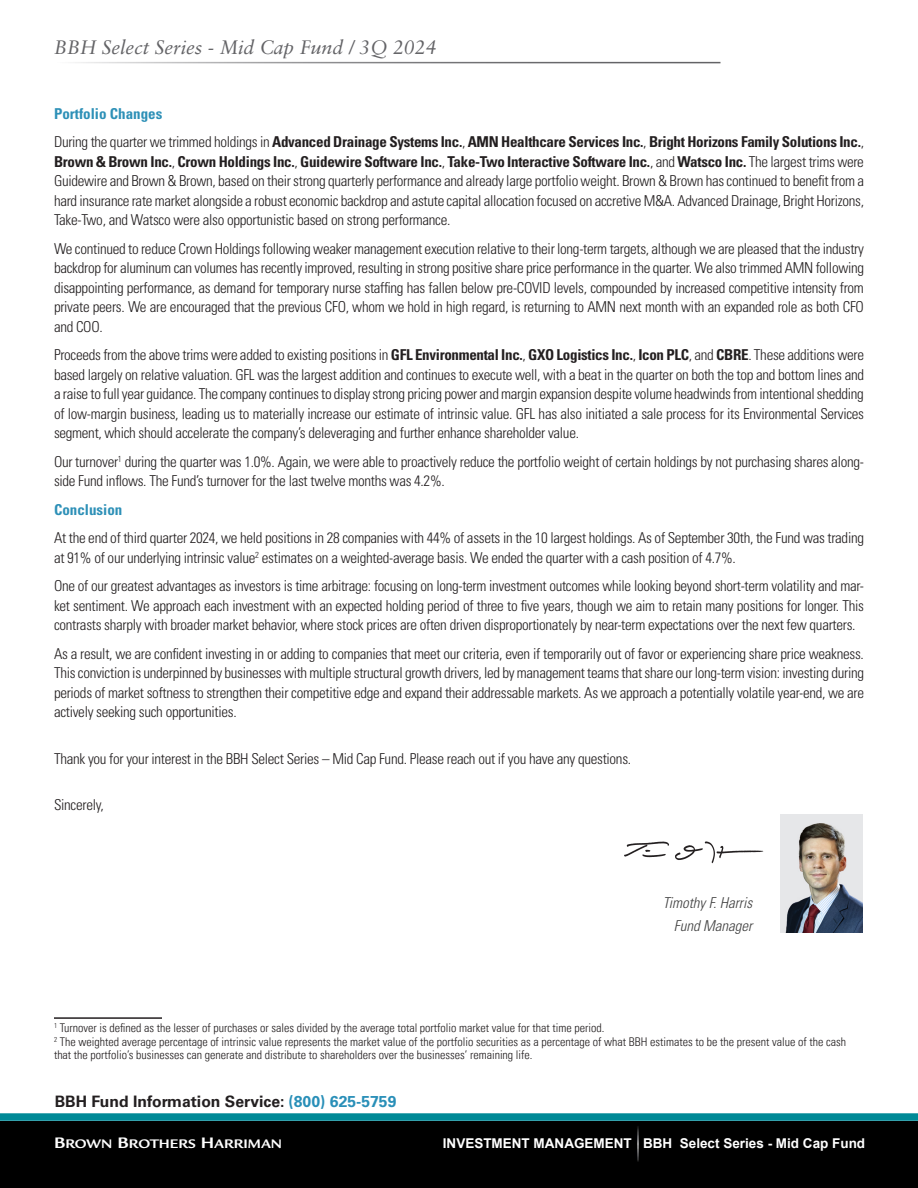
<style>
.page{position:relative;width:918px;height:1188px;background:#fff}
.page>*{position:absolute;margin:0;border:0;box-sizing:border-box;transform-origin:0 0}
.t1{font:italic 19.5px "Sabon LT Std";color:#636366}
.t2{font:700 15.75px "Univers LT Std";color:#231f20}
.subhead{font:300 condensed 15px/19.5px "Univers LT Std";letter-spacing:-.02em;color:#231f20;text-align:justify}
.subhead-2{font:700 condensed 15px "Univers LT Std";color:#2d90b7}
.author_title{font:italic 300 condensed 15px "Univers LT Std";color:#404040}
.t3{font:700 13.5px "Arial";color:#fff}
.t4{font:700 13.5px "Legacy Sans Std";color:#fff;scale:1.1 1}
.t5{font:300 condensed 12px/13.5px "Univers LT Pro";color:#231f20}
.s1{font-weight:700}
.s2{color:#298fb8}
.s3{font-size:16.5px}
</style>
<div class="page">
<div style="left:0;top:1121px;width:918px;height:67px;background:#000"></div>
<div style="left:0;top:1113px;width:918px;height:8px;background:#008996"></div>
<img style="left:637px;top:1126px;width:2px;height:35px">
<hr style="left:54px;top:62px;width:667px;height:1px;background:#636366">
<hr style="left:54px;top:1017px;width:108px;height:2px;background:#231f20">
<img style="left:624px;top:841px;width:140px;height:23px">
<img style="left:781px;top:815px;width:82px;height:117px">
<h1 class="t1" style="left:54px;top:36px;width:384px">BBH Select Series - Mid Cap Fund / 3Q 2024</h1>
<p class="subhead-2" style="left:54px;top:104px;width:110px">Portfolio Changes</p>
<p class="subhead" style="left:54px;top:132px;width:812px">During the quarter we trimmed holdings in <span class="s1">Advanced Drainage Systems Inc.</span>, <span class="s1">AMN Healthcare Services Inc.</span>, <span class="s1">Bright Horizons Family Solutions Inc.</span>, <span class="s1">Brown &amp; Brown Inc.</span>, <span class="s1">Crown Holdings Inc.</span>, <span class="s1">Guidewire Software Inc.</span>, <span class="s1">Take-Two Interactive Software Inc.</span>, and <span class="s1">Watsco Inc.</span> The largest trims were Guidewire and Brown &amp; Brown, based on their strong quarterly performance and already large portfolio weight. Brown &amp; Brown has continued to benefit from a hard insurance rate market alongside a robust economic backdrop and astute capital allocation focused on accretive M&amp;A. Advanced Drainage, Bright Horizons, Take-Two, and Watsco were also opportunistic based on strong performance.</p>
<p class="subhead" style="left:54px;top:239px;width:812px">We continued to reduce Crown Holdings following weaker management execution relative to their long-term targets, although we are pleased that the industry backdrop for aluminum can volumes has recently improved, resulting in strong positive share price performance in the quarter. We also trimmed AMN following disappointing performance, as demand for temporary nurse staffing has fallen below pre-COVID levels, compounded by increased competitive intensity from private peers. We are encouraged that the previous CFO, whom we hold in high regard, is returning to AMN next month with an expanded role as both CFO and COO.</p>
<p class="subhead" style="left:54px;top:345px;width:812px">Proceeds from the above trims were added to existing positions in <span class="s1">GFL Environmental Inc.</span>, <span class="s1">GXO Logistics Inc.</span>, <span class="s1">Icon PLC</span>, and <span class="s1">CBRE</span>. These additions were based largely on relative valuation. GFL was the largest addition and continues to execute well, with a beat in the quarter on both the top and bottom lines and a raise to full year guidance. The company continues to display strong pricing power and margin expansion despite volume headwinds from intentional shedding of low-margin business, leading us to materially increase our estimate of intrinsic value. GFL has also initiated a sale process for its Environmental Services segment, which should accelerate the company’s deleveraging and further enhance shareholder value.</p>
<p class="subhead" style="left:54px;top:452px;width:811px">Our turnover<sup>1</sup> during the quarter was 1.0%. Again, we were able to proactively reduce the portfolio weight of certain holdings by not purchasing shares along&shy;side Fund inflows. The Fund’s turnover for the last twelve months was 4.2%.</p>
<p class="subhead-2" style="left:54px;top:500px;width:70px">Conclusion</p>
<p class="subhead" style="left:54px;top:528px;width:812px">At the end of third quarter 2024, we held positions in 28 companies with 44% of assets in the 10 largest holdings. As of September 30th, the Fund was trading at 91% of our underlying intrinsic value<sup>2</sup> estimates on a weighted-average basis. We ended the quarter with a cash position of 4.7%.</p>
<p class="subhead" style="left:54px;top:576px;width:812px">One of our greatest advantages as investors is time arbitrage: focusing on long-term investment outcomes while looking beyond short-term volatility and mar&shy;ket sentiment. We approach each investment with an expected holding period of three to five years, though we aim to retain many positions for longer. This contrasts sharply with broader market behavior, where stock prices are often driven disproportionately by near-term expectations over the next few quarters.</p>
<p class="subhead" style="left:54px;top:644px;width:812px">As a result, we are confident investing in or adding to companies that meet our criteria, even if temporarily out of favor or experiencing share price weakness.<br>This conviction is underpinned by businesses with multiple structural growth drivers, led by management teams that share our long-term vision: investing during periods of market softness to strengthen their competitive edge and expand their addressable markets. As we approach a potentially volatile year-end, we are actively seeking such opportunities.</p>
<p class="subhead" style="left:54px;top:749px;width:579px">Thank you for your interest in the BBH Select Series – Mid Cap Fund. Please reach out if you have any questions.</p>
<p class="subhead" style="left:54px;top:795px;width:51px">Sincerely,</p>
<p class="author_title" style="left:663px;top:893px;width:91px">Timothy F. Harris</p>
<p class="author_title" style="left:674px;top:916px;width:80px">Fund Manager</p>
<p class="t5" style="left:54px;top:1021px;width:552px"><sup>1</sup> Turnover is defined as the lesser of purchases or sales divided by the average total portfolio market value for that time period.</p>
<p class="t5" style="left:54px;top:1034px;width:794px"><sup>2</sup> The weighted average percentage of intrinsic value represents the market value of the portfolio securities as a percentage of what BBH estimates to be the present value of the cash that the portfolio’s businesses can generate and distribute to shareholders over the businesses’ remaining life.</p>
<p class="t2" style="left:55px;top:1092px;width:343px">BBH Fund Information Service: <span class="s2">(800) 625-5759</span></p>
<p class="t4" style="left:54px;top:1136px;width:209px"><span class="s3">B</span>ROWN <span class="s3">B</span>ROTHERS <span class="s3">H</span>ARRIMAN</p>
<p class="t3" style="left:443px;top:1134px;width:424px">INVESTMENT MANAGEMENT BBH Select Series - Mid Cap Fund</p>
</div>
